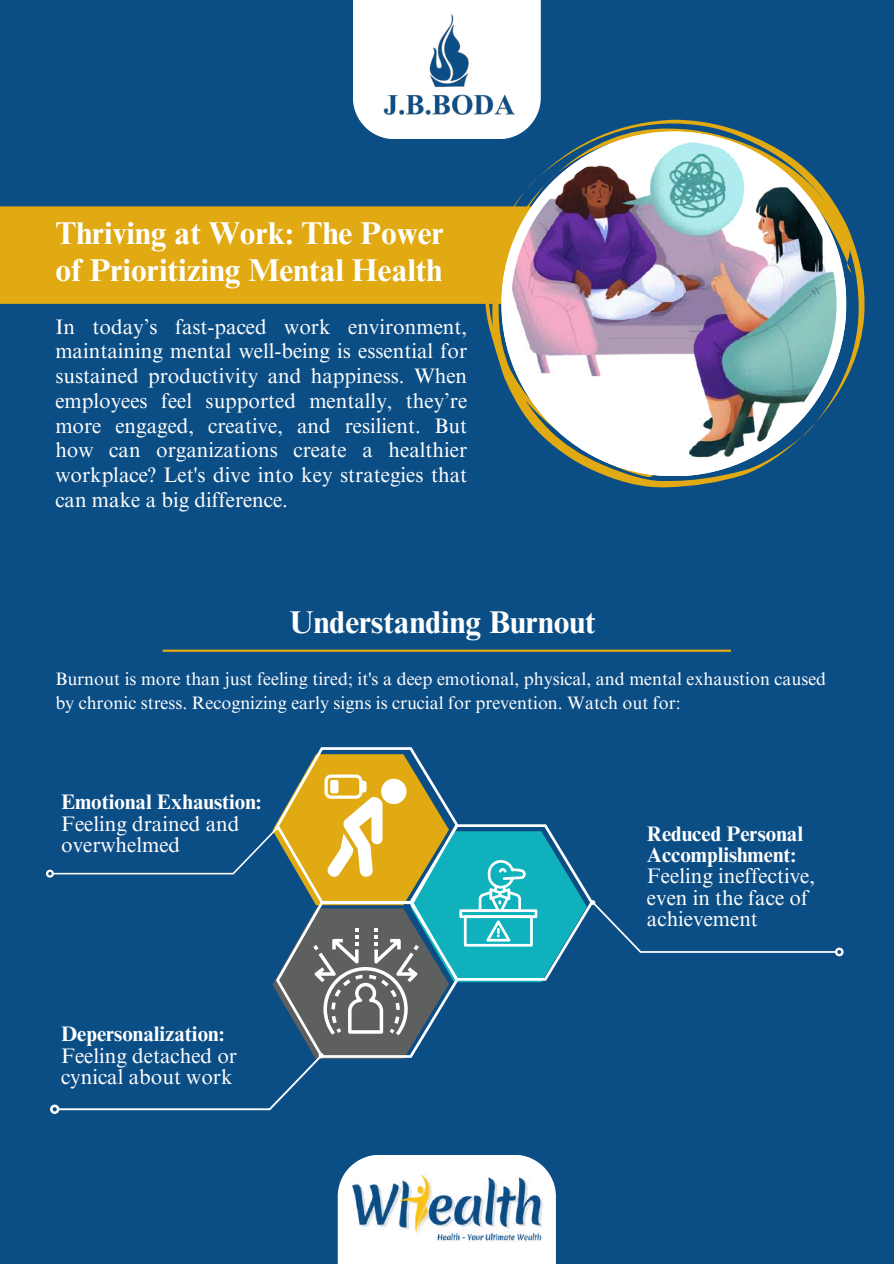
<style>
.page{position:relative;width:894px;height:1264px;background:#fff}
.page>*{position:absolute;margin:0;border:0;box-sizing:border-box;transform-origin:0 0}
.t1{font:700 31.5px/37.2px "Times NRMT Pro";color:#fff}
.t2{font:21px/24.8px "Times NRMT Pro";color:#fff}
.t3{font:700 21px/21.3px "Times NRMT Pro";color:#fff}
.t4{font:18px/24.8px "Times NRMT Pro";color:#fff}
</style>
<div class="page">
<div style="left:0;top:0;width:893px;height:1263px;background:#0b4d85"></div>
<svg style="left:485px;top:120px;width:380px;height:367px"></svg>
<svg style="left:353px;top:0;width:187px;height:139px;background:#e9eff4"></svg>
<img style="left:362px;top:8px;width:169px;height:119px">
<div style="left:337px;top:1154px;width:218px;height:109px;background:#fff"></div>
<img style="left:351px;top:1174px;width:192px;height:69px">
<div style="left:0;top:206px;width:501px;height:98px;background:#e1aa12"></div>
<svg style="left:501px;top:131px;width:344px;height:345px"></svg>
<img style="left:511px;top:141px;width:325px;height:325px;border-radius:50%">
<hr style="left:163px;top:649px;width:567px;height:3px;background:#e1aa12">
<svg style="left:46px;top:754px;width:797px;height:359px"></svg>
<h1 class="t1" style="left:55px;top:218px;width:390px">Thriving at Work: The Power of Prioritizing Mental Health</h1>
<p class="t2" style="left:55px;top:317px;width:413px;text-align:justify">In today’s fast-paced work environment, maintaining mental well-being is essential for sustained productivity and happiness. When employees feel supported mentally, they’re more engaged, creative, and resilient. But how can organizations create a healthier workplace? Let's dive into key strategies that can make a big difference.</p>
<h1 class="t1" style="left:289px;top:608px;width:307px">Understanding Burnout</h1>
<p class="t4" style="left:55px;top:668px;width:772px">Burnout is more than just feeling tired; it's a deep emotional, physical, and mental exhaustion caused by chronic stress. Recognizing early signs is crucial for prevention. Watch out for:</p>
<p class="t3" style="left:61px;top:794px;width:202px">Emotional Exhaustion:</p>
<p class="t2" style="left:61px;top:815px;width:180px;line-height:21.3px">Feeling drained and overwhelmed</p>
<p class="t3" style="left:61px;top:1025px;width:165px">Depersonalization:</p>
<p class="t2" style="left:61px;top:1047px;width:177px;line-height:21.3px">Feeling detached or cynical about work</p>
<p class="t3" style="left:646px;top:825px;width:157px">Reduced Personal<br>Accomplishment:</p>
<p class="t2" style="left:646px;top:868px;width:169px;line-height:21.3px">Feeling ineffective, even in the face of achievement</p>
</div>
